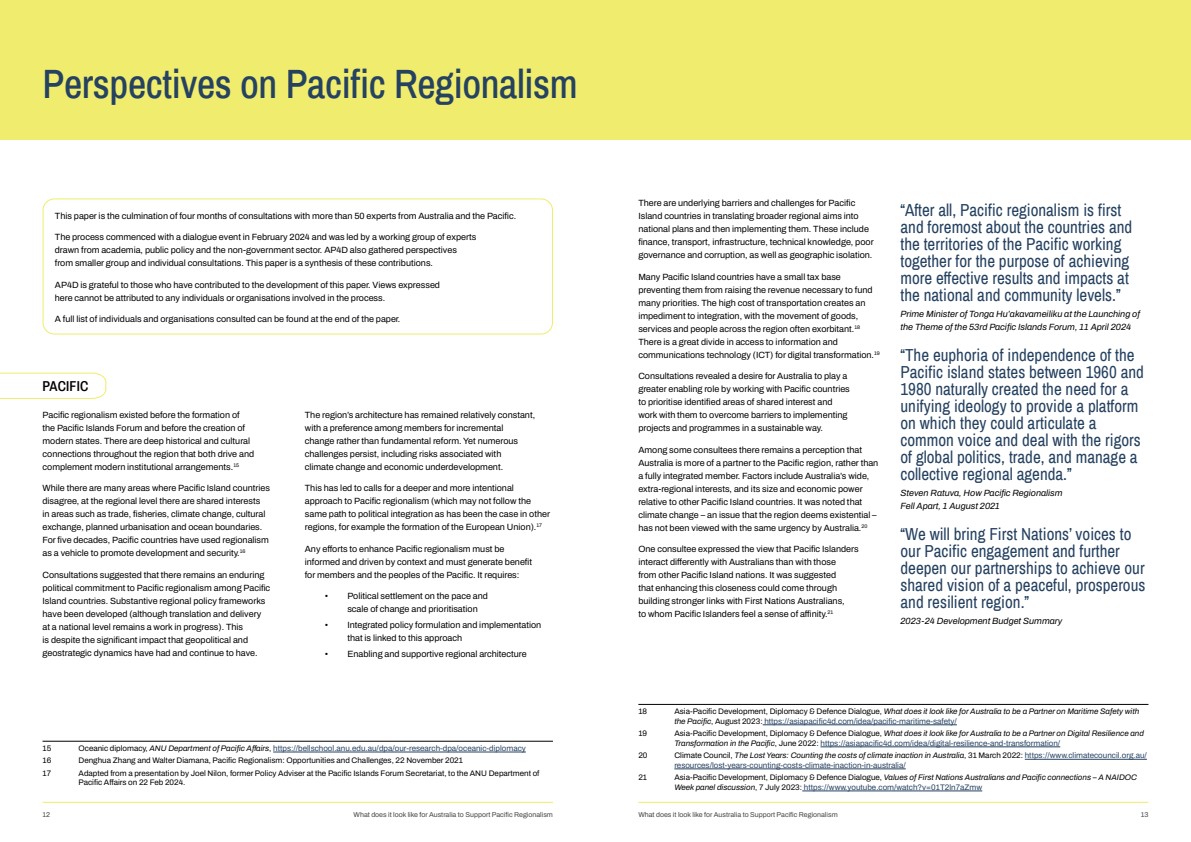
<style>
.page{position:relative;width:1191px;height:842px;background:#fff}
.page>*{position:absolute;margin:0;border:0;box-sizing:border-box;transform-origin:0 0}
.t1{font:500 40px "Archivo Narrow";letter-spacing:-.01em;color:#264261}
.t2{font:17px/17px "Archivo Narrow";color:#264261}
.t3{font:600 14px "Archivo Narrow";letter-spacing:.01em;color:#000}
.t4{font:600 9px/13px "Archivo";color:#000}
.t5{font:italic 600 9px/13px "Archivo";color:#000}
.t6{font:italic 600 8px/9.6px "Archivo";color:#000}
.t7{font:600 8px/9.6px "Archivo";color:#264261}
.t8{font:600 8px/9.6px "Archivo";color:#000}
.t9{font:600 7px "Archivo";color:#464547}
.s1{color:#000}
.s2{font-style:italic;color:#000}
.s3{font-style:normal}
.s4{font-style:normal;color:#264261}
</style>
<div class="page">
<div style="left:0;top:0;width:1191px;height:139px;background:#f0ec6d"></div>
<hr style="left:43px;top:741px;width:510px;height:1px;background:#000">
<hr style="left:273px;top:752px;width:253px;height:1px;background:#264261">
<hr style="left:638px;top:704px;width:510px;height:1px;background:#000">
<hr style="left:762px;top:725px;width:195px;height:1px;background:#264261">
<hr style="left:820px;top:747px;width:240px;height:1px;background:#264261">
<hr style="left:1024px;top:759px;width:123px;height:1px;background:#264261">
<hr style="left:674px;top:769px;width:231px;height:1px;background:#264261">
<hr style="left:802px;top:791px;width:180px;height:1px;background:#264261">
<hr style="left:43px;top:802px;width:510px;height:1px;background:#f0ec6d">
<hr style="left:638px;top:802px;width:510px;height:1px;background:#f0ec6d">
<svg style="left:0;top:372px;width:107px;height:27px"></svg>
<div style="left:43px;top:198px;width:510px;height:136px;border:1px solid #f0ec6d;border-radius:11px"></div>
<h1 class="t1" style="left:43px;top:56px;width:537px">Perspectives on Pacific Regionalism</h1>
<p class="t4" style="left:55px;top:209px;width:463px">This paper is the culmination of four months of consultations with more than 50 experts from Australia and the Pacific.</p>
<p class="t4" style="left:55px;top:231px;width:423px">The process commenced with a dialogue event in February 2024 and was led by a working group of experts drawn from academia, public policy and the non-government sector. AP4D also gathered perspectives from smaller group and individual consultations. This paper is a synthesis of these contributions.</p>
<p class="t4" style="left:55px;top:278px;width:387px">AP4D is grateful to those who have contributed to the development of this paper. Views expressed here cannot be attributed to any individuals or organisations involved in the process.</p>
<p class="t4" style="left:55px;top:313px;width:347px">A full list of individuals and organisations consulted can be found at the end of the paper.</p>
<h3 class="t3" style="left:43px;top:376px;width:47px">PACIFIC</h3>
<p class="t4" style="left:43px;top:408px;width:213px">Pacific regionalism existed before the formation of the Pacific Islands Forum and before the creation of modern states. There are deep historical and cultural connections throughout the region that both drive and complement modern institutional arrangements.<sup>15</sup></p>
<p class="t4" style="left:43px;top:482px;width:229px">While there are many areas where Pacific Island countries disagree, at the regional level there are shared interests<br>in areas such as trade, fisheries, climate change, cultural exchange, planned urbanisation and ocean boundaries.<br>For five decades, Pacific countries have used regionalism as a vehicle to promote development and security.<sup>16</sup></p>
<p class="t4" style="left:43px;top:568px;width:229px">Consultations suggested that there remains an enduring political commitment to Pacific regionalism among Pacific Island countries. Substantive regional policy frameworks have been developed (although translation and delivery at a national level remains a work in progress). This<br>is despite the significant impact that geopolitical and geostrategic dynamics have had and continue to have.</p>
<p class="t4" style="left:305px;top:408px;width:232px">The region’s architecture has remained relatively constant, with a preference among members for incremental change rather than fundamental reform. Yet numerous challenges persist, including risks associated with<br>climate change and economic underdevelopment.</p>
<p class="t4" style="left:305px;top:482px;width:247px">This has led to calls for a deeper and more intentional approach to Pacific regionalism (which may not follow the same path to political integration as has been the case in other regions, for example the formation of the European Union).<sup>17</sup></p>
<p class="t4" style="left:305px;top:542px;width:229px">Any efforts to enhance Pacific regionalism must be informed and driven by context and must generate benefit for members and the peoples of the Pacific. It requires:</p>
<p class="t4" style="left:347px;top:590px;width:142px;text-indent:-23px">• Political settlement on the pace and scale of change and prioritisation</p>
<p class="t4" style="left:347px;top:619px;width:195px;text-indent:-23px">• Integrated policy formulation and implementation that is linked to this approach</p>
<p class="t4" style="left:325px;top:647px;width:204px">• Enabling and supportive regional architecture</p>
<p class="t8" style="left:43px;top:743px;width:10px">15</p>
<p class="t7" style="left:79px;top:743px;width:449px"><span class="s1">Oceanic diplomacy,</span> <span class="s2">ANU Department of Pacific Affairs</span><span class="s1">,</span> https://bellschool.anu.edu.au/dpa/our-research-dpa/oceanic-diplomacy</p>
<p class="t8" style="left:43px;top:756px;width:10px">16</p>
<p class="t8" style="left:79px;top:756px;width:386px">Denghua Zhang and Walter Diamana, Pacific Regionalism: Opportunities and Challenges, 22 November 2021</p>
<p class="t8" style="left:43px;top:768px;width:10px">17</p>
<p class="t8" style="left:79px;top:768px;width:462px">Adapted from a presentation by Joel Nilon, former Policy Adviser at the Pacific Islands Forum Secretariat, to the ANU Department of<br>Pacific Affairs on 22 Feb 2024.</p>
<p class="t4" style="left:638px;top:197px;width:237px">There are underlying barriers and challenges for Pacific Island countries in translating broader regional aims into national plans and then implementing them. These include finance, transport, infrastructure, technical knowledge, poor governance and corruption, as well as geographic isolation.</p>
<p class="t4" style="left:638px;top:270px;width:243px">Many Pacific Island countries have a small tax base preventing them from raising the revenue necessary to fund many priorities. The high cost of transportation creates an impediment to integration, with the movement of goods, services and people across the region often exorbitant.<sup>18<br></sup>There is a great divide in access to information and communications technology (ICT) for digital transformation.<sup>19</sup></p>
<p class="t4" style="left:638px;top:370px;width:213px">Consultations revealed a desire for Australia to play a greater enabling role by working with Pacific countries to prioritise identified areas of shared interest and work with them to overcome barriers to implementing projects and programmes in a sustainable way.</p>
<p class="t4" style="left:638px;top:443px;width:241px">Among some consultees there remains a perception that Australia is more of a partner to the Pacific region, rather than a fully integrated member. Factors include Australia’s wide, extra-regional interests, and its size and economic power relative to other Pacific Island countries. It was noted that climate change – an issue that the region deems existential – has not been viewed with the same urgency by Australia.<sup>20</sup></p>
<p class="t4" style="left:638px;top:543px;width:222px">One consultee expressed the view that Pacific Islanders interact differently with Australians than with those<br>from other Pacific Island nations. It was suggested<br>that enhancing this closeness could come through building stronger links with First Nations Australians,<br>to whom Pacific Islanders feel a sense of affinity.<sup>21</sup></p>
<h2 class="t2" style="left:900px;top:201px;width:233px">“After all, Pacific regionalism is first and foremost about the countries and the territories of the Pacific working together for the purpose of achieving more effective results and impacts at the national and community levels.”</h2>
<p class="t5" style="left:900px;top:307px;width:241px">Prime Minister of Tonga Hu’akavameiliku at the Launching of the Theme of the 53rd Pacific Islands Forum, 11 April 2024</p>
<p class="t2" style="left:900px;top:346px;width:245px">“The euphoria of independence of the Pacific island states between 1960 and 1980 naturally created the need for a unifying ideology to provide a platform on which they could articulate a common voice and deal with the rigors of global politics, trade, and manage a collective regional agenda.”</p>
<p class="t5" style="left:900px;top:486px;width:164px">Steven Ratuva, How Pacific Regionalism<br>Fell Apart, 1 August 2021</p>
<h2 class="t2" style="left:900px;top:525px;width:246px">“We will bring First Nations’ voices to our Pacific engagement and further deepen our partnerships to achieve our shared vision of a peaceful, prosperous and resilient region.”</h2>
<p class="t5" style="left:900px;top:614px;width:163px">2023-24 Development Budget Summary</p>
<p class="t8" style="left:638px;top:706px;width:10px">18</p>
<p class="t6" style="left:674px;top:706px;width:466px"><span class="s3">Asia-Pacific Development, Diplomacy &amp; Defence Dialogue,</span> What does it look like for Australia to be a Partner on Maritime Safety with the Pacific<span class="s3">, August 2023:</span> <span class="s4">https://asiapacific4d.com/idea/pacific-maritime-safety/</span></p>
<p class="t8" style="left:638px;top:728px;width:10px">19</p>
<p class="t6" style="left:674px;top:728px;width:471px"><span class="s3">Asia-Pacific Development, Diplomacy &amp; Defence Dialogue,</span> What does it look like for Australia to be a Partner on Digital Resilience and<br>Transformation in the Pacific<span class="s3">, June 2022:</span> <span class="s4">https://asiapacific4d.com/idea/digital-resilience-and-transformation/</span></p>
<p class="t8" style="left:638px;top:750px;width:11px">20</p>
<p class="t7" style="left:674px;top:750px;width:474px"><span class="s1">Climate Council,</span> <span class="s2">The Lost Years: Counting the costs of climate inaction in Australia</span><span class="s1">, 31 March 2022:</span> https://www.climatecouncil.org.au/ resources/lost-years-counting-costs-climate-inaction-in-australia/</p>
<p class="t8" style="left:638px;top:772px;width:10px">21</p>
<p class="t6" style="left:674px;top:772px;width:464px"><span class="s3">Asia-Pacific Development, Diplomacy &amp; Defence Dialogue,</span> Values of First Nations Australians and Pacific connections – A NAIDOC<br>Week panel discussion<span class="s3">, 7 July 2023:</span> <span class="s4">https://www.youtube.com/watch?v=01T2ln7aZmw</span></p>
<p class="t9" style="left:43px;top:809px;width:9px">12</p>
<p class="t9" style="left:353px;top:809px;width:201px">What does it look like for Australia to Support Pacific Regionalism</p>
<p class="t9" style="left:638px;top:809px;width:201px">What does it look like for Australia to Support Pacific Regionalism</p>
<p class="t9" style="left:1140px;top:809px;width:9px">13</p>
</div>
